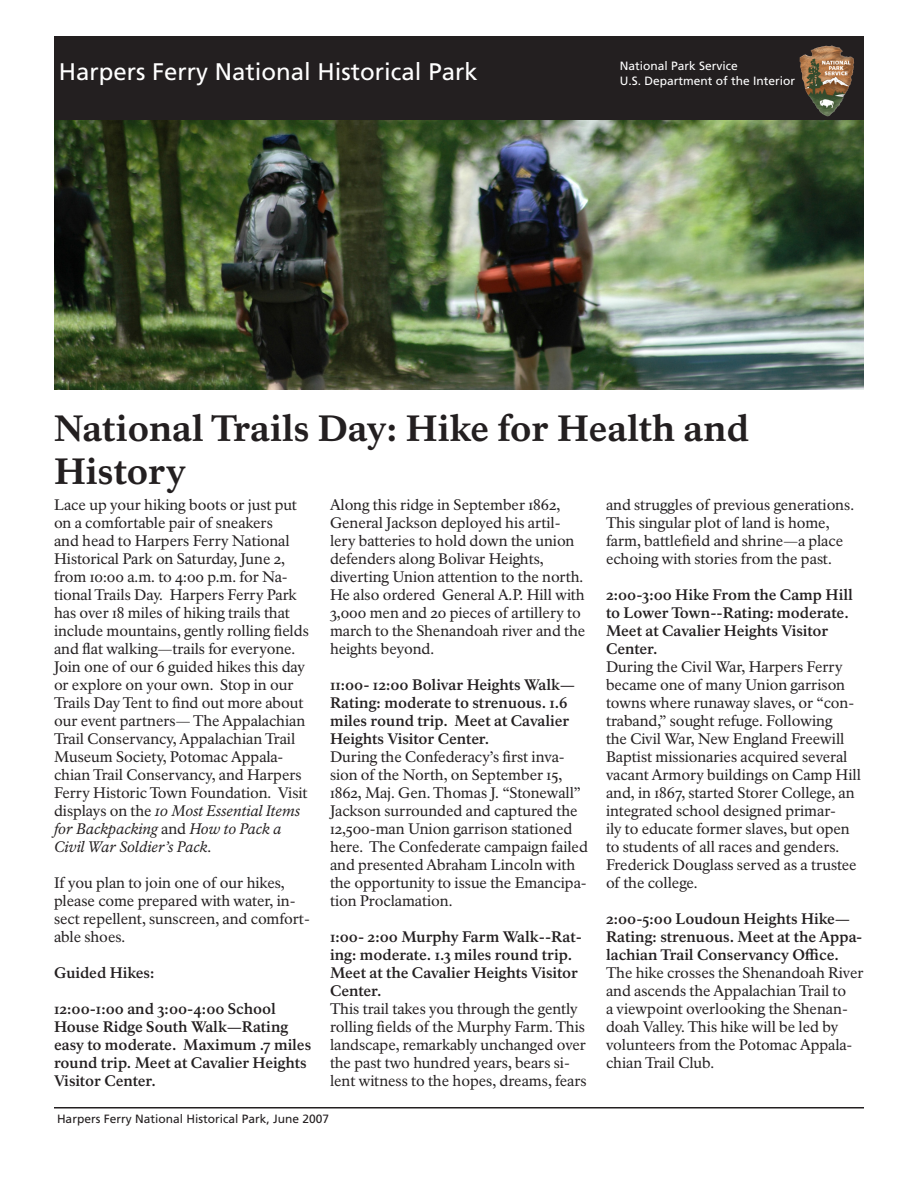
<style>
.page{position:relative;width:918px;height:1188px;background:#fff}
.page>*{position:absolute;margin:0;border:0;box-sizing:border-box;transform-origin:0 0}
.t1{font:700 36px "NPS Rawlinson Two";letter-spacing:-.01em;color:#231f20}
.t2{font:24px "Frutiger";color:#fff}
.t3{font:15px/18px "NPS Rawlinson";letter-spacing:-.005em;color:#231f20}
.t4{font:700 15px/18px "NPS Rawlinson";letter-spacing:-.005em;color:#231f20}
.t5{font:12px "Frutiger";color:#fff}
.t6{font:12px "Frutiger";color:#231f20}
.s1{font-style:italic}
</style>
<div class="page">
<div style="left:55px;top:37px;width:808px;height:83px;background:#231f20"></div>
<div style="left:54px;top:36px;width:810px;height:84px;border:2px solid #231f20"></div>
<hr style="left:54px;top:1107px;width:810px;height:1px;background:#231f20">
<img style="left:800px;top:45px;width:54px;height:70px">
<img style="left:54px;top:120px;width:810px;height:270px">
<p class="t2" style="left:59px;top:57px;width:420px">Harpers Ferry National Historical Park</p>
<p class="t5" style="left:620px;top:59px;width:120px">National Park Service</p>
<p class="t5" style="left:620px;top:74px;width:177px">U.S. Department of the Interior</p>
<p class="t1" style="left:54px;top:406px;width:697px">National Trails Day: Hike for Health and</p>
<p class="t1" style="left:54px;top:449px;width:133px">History</p>
<p class="t3" style="left:54px;top:496px;width:256px">Lace up your hiking boots or just put on a comfortable pair of sneakers<br>and head to Harpers Ferry National Historical Park on Saturday, June 2, from 10:00 a.m. to 4:00 p.m. for Na&shy;tional Trails Day. Harpers Ferry Park has over 18 miles of hiking trails that include mountains, gently rolling fields and flat walking—trails for everyone.<br>Join one of our 6 guided hikes this day or explore on your own. Stop in our Trails Day Tent to find out more about our event partners— The Appalachian Trail Conservancy, Appalachian Trail Museum Society, Potomac Appala&shy;chian Trail Conservancy, and Harpers Ferry Historic Town Foundation. Visit displays on the <span class="s1">10 Most Essential Items for Backpacking</span> and <span class="s1">How to Pack a Civil War Soldier’s Pack</span>.</p>
<p class="t3" style="left:54px;top:874px;width:257px">If you plan to join one of our hikes, please come prepared with water, in&shy;sect repellent, sunscreen, and comfort&shy;able shoes.</p>
<p class="t4" style="left:54px;top:964px;width:102px">Guided Hikes:</p>
<p class="t4" style="left:54px;top:1000px;width:259px">12:00-1:00 and 3:00-4:00 School<br>House Ridge South Walk—Rating easy to moderate. Maximum .7 miles round trip. Meet at Cavalier Heights<br>Visitor Center.</p>
<p class="t3" style="left:606px;top:496px;width:250px">and struggles of previous generations.<br>This singular plot of land is home, farm, battlefield and shrine—a place echoing with stories from the past.</p>
<p class="t4" style="left:606px;top:586px;width:248px">2:00-3:00 Hike From the Camp Hill to Lower Town--Rating: moderate.<br>Meet at Cavalier Heights Visitor<br>Center.</p>
<p class="t3" style="left:606px;top:658px;width:257px">During the Civil War, Harpers Ferry became one of many Union garrison towns where runaway slaves, or “con&shy;traband,” sought refuge. Following<br>the Civil War, New England Freewill Baptist missionaries acquired several vacant Armory buildings on Camp Hill and, in 1867, started Storer College, an integrated school designed primar-<br>ily to educate former slaves, but open to students of all races and genders.<br>Frederick Douglass served as a trustee of the college.</p>
<p class="t4" style="left:606px;top:910px;width:258px">2:00-5:00 Loudoun Heights Hike—<br>Rating: strenuous. Meet at the Appa&shy;lachian Trail Conservancy Office.</p>
<p class="t3" style="left:606px;top:964px;width:259px">The hike crosses the Shenandoah River and ascends the Appalachian Trail to<br>a viewpoint overlooking the Shenan&shy;doah Valley. This hike will be led by volunteers from the Potomac Appala&shy;chian Trail Club.</p>
<p class="t3" style="left:330px;top:496px;width:257px">Along this ridge in September 1862, General Jackson deployed his artil&shy;lery batteries to hold down the union defenders along Bolivar Heights, diverting Union attention to the north.<br>He also ordered General A.P. Hill with 3,000 men and 20 pieces of artillery to march to the Shenandoah river and the heights beyond.</p>
<p class="t4" style="left:330px;top:676px;width:246px">11:00- 12:00 Bolivar Heights Walk—<br>Rating: moderate to strenuous. 1.6 miles round trip. Meet at Cavalier<br>Heights Visitor Center.</p>
<p class="t3" style="left:330px;top:748px;width:260px">During the Confederacy’s first inva&shy;sion of the North, on September 15, 1862, Maj. Gen. Thomas J. “Stonewall” Jackson surrounded and captured the 12,500-man Union garrison stationed here. The Confederate campaign failed and presented Abraham Lincoln with the opportunity to issue the Emancipa&shy;tion Proclamation.</p>
<p class="t4" style="left:330px;top:928px;width:254px">1:00- 2:00 Murphy Farm Walk--Rat&shy;ing: moderate. 1.3 miles round trip.<br>Meet at the Cavalier Heights Visitor<br>Center.</p>
<p class="t3" style="left:330px;top:1000px;width:258px">This trail takes you through the gently rolling fields of the Murphy Farm. This landscape, remarkably unchanged over the past two hundred years, bears si&shy;lent witness to the hopes, dreams, fears</p>
<p class="t6" style="left:57px;top:1112px;width:274px">Harpers Ferry National Historical Park, June 2007</p>
</div>
